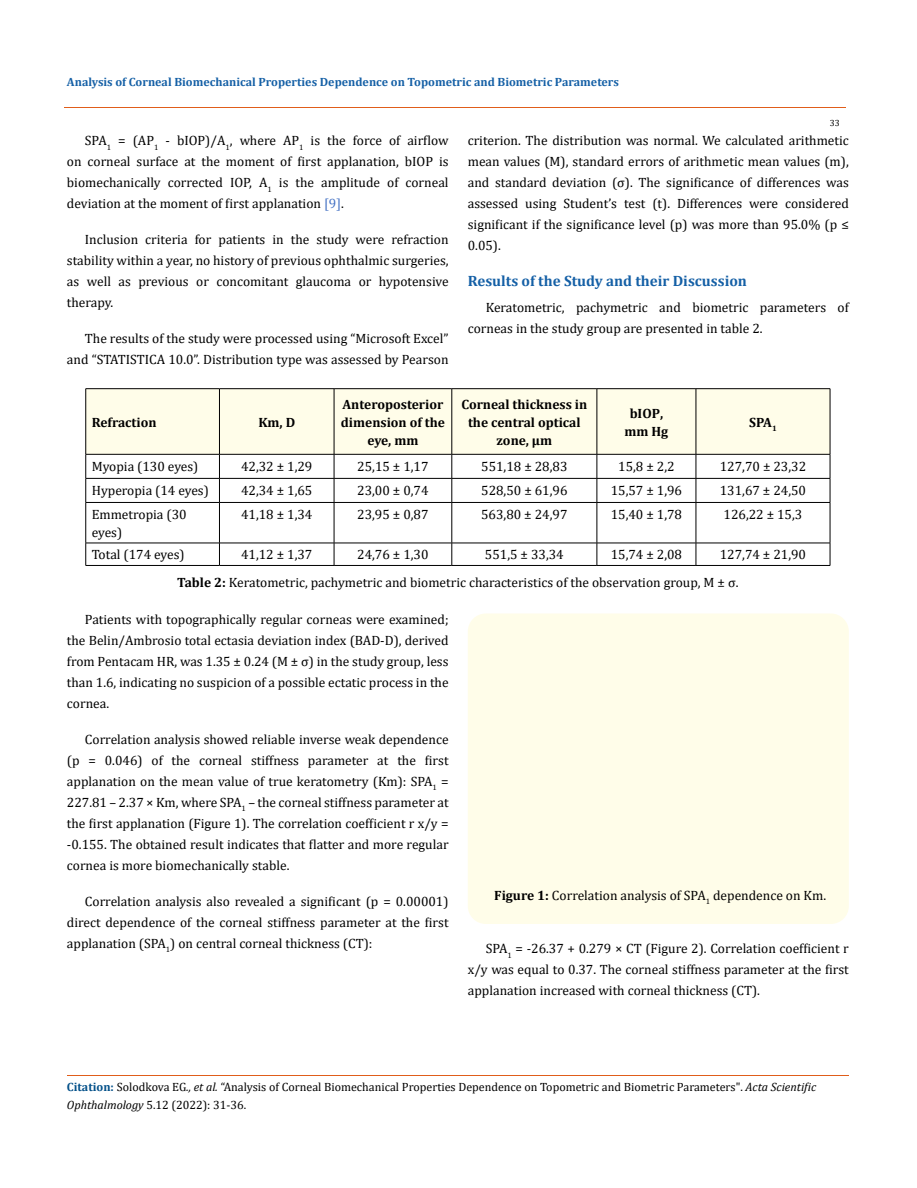
<style>
.page{position:relative;width:917px;height:1188px;background:#fff}
.page>*{position:absolute;margin:0;border:0;box-sizing:border-box;transform-origin:0 0}
.t1{font:700 15px "Cambria";color:#1560a6}
.t2{font:13.5px/21px "Cambria";color:#000;text-align:justify}
.t3{font:700 13.5px/18px "Cambria";color:#000;text-align:center}
.t4{font:12px/18px "Cambria";color:#000}
.t5{font:700 12px "Cambria";color:#1560a6}
.t6{font:9px "Cambria";color:#000}
.s1{color:#4472c4}
.s2{font-weight:700}
.s3{font-weight:700;color:#035089}
.s4{font-style:italic}
</style>
<div class="page">
<div style="left:86px;top:389px;width:743px;height:65px;background:#fffde9"></div>
<hr style="left:86px;top:388px;width:133px;height:1px;background:#000">
<hr style="left:85px;top:389px;width:1px;height:65px;background:#000">
<hr style="left:219px;top:388px;width:115px;height:1px;background:#000">
<hr style="left:219px;top:389px;width:1px;height:65px;background:#000">
<hr style="left:334px;top:388px;width:118px;height:1px;background:#000">
<hr style="left:334px;top:389px;width:1px;height:65px;background:#000">
<hr style="left:452px;top:388px;width:145px;height:1px;background:#000">
<hr style="left:451px;top:389px;width:1px;height:65px;background:#000">
<hr style="left:597px;top:388px;width:99px;height:1px;background:#000">
<hr style="left:596px;top:389px;width:1px;height:65px;background:#000">
<hr style="left:696px;top:388px;width:134px;height:1px;background:#000">
<hr style="left:695px;top:389px;width:1px;height:65px;background:#000">
<hr style="left:829px;top:389px;width:1px;height:65px;background:#000">
<hr style="left:86px;top:454px;width:133px;height:1px;background:#000">
<hr style="left:219px;top:454px;width:115px;height:1px;background:#000">
<hr style="left:334px;top:454px;width:118px;height:1px;background:#000">
<hr style="left:452px;top:454px;width:145px;height:1px;background:#000">
<hr style="left:597px;top:454px;width:99px;height:1px;background:#000">
<hr style="left:696px;top:454px;width:134px;height:1px;background:#000">
<hr style="left:86px;top:478px;width:133px;height:1px;background:#000">
<svg style="left:85px;top:454px;width:1px;height:48px"></svg>
<hr style="left:219px;top:478px;width:115px;height:1px;background:#000">
<svg style="left:219px;top:454px;width:1px;height:48px"></svg>
<hr style="left:334px;top:478px;width:118px;height:1px;background:#000">
<svg style="left:334px;top:454px;width:1px;height:48px"></svg>
<hr style="left:452px;top:478px;width:145px;height:1px;background:#000">
<svg style="left:451px;top:454px;width:1px;height:48px"></svg>
<hr style="left:597px;top:478px;width:99px;height:1px;background:#000">
<svg style="left:596px;top:454px;width:1px;height:48px"></svg>
<hr style="left:696px;top:478px;width:134px;height:1px;background:#000">
<svg style="left:695px;top:454px;width:1px;height:48px"></svg>
<svg style="left:829px;top:454px;width:1px;height:48px"></svg>
<hr style="left:86px;top:502px;width:133px;height:1px;background:#000">
<hr style="left:85px;top:503px;width:1px;height:40px;background:#000">
<hr style="left:219px;top:502px;width:115px;height:1px;background:#000">
<hr style="left:219px;top:503px;width:1px;height:40px;background:#000">
<hr style="left:334px;top:502px;width:118px;height:1px;background:#000">
<hr style="left:334px;top:503px;width:1px;height:40px;background:#000">
<hr style="left:452px;top:502px;width:145px;height:1px;background:#000">
<hr style="left:451px;top:503px;width:1px;height:40px;background:#000">
<hr style="left:597px;top:502px;width:99px;height:1px;background:#000">
<hr style="left:596px;top:503px;width:1px;height:40px;background:#000">
<hr style="left:696px;top:502px;width:134px;height:1px;background:#000">
<hr style="left:695px;top:503px;width:1px;height:40px;background:#000">
<hr style="left:829px;top:503px;width:1px;height:40px;background:#000">
<hr style="left:86px;top:543px;width:133px;height:1px;background:#000">
<svg style="left:85px;top:543px;width:1px;height:22px"></svg>
<hr style="left:219px;top:543px;width:115px;height:1px;background:#000">
<svg style="left:219px;top:543px;width:1px;height:22px"></svg>
<hr style="left:334px;top:543px;width:118px;height:1px;background:#000">
<svg style="left:334px;top:543px;width:1px;height:22px"></svg>
<hr style="left:452px;top:543px;width:145px;height:1px;background:#000">
<svg style="left:451px;top:543px;width:1px;height:22px"></svg>
<hr style="left:597px;top:543px;width:99px;height:1px;background:#000">
<svg style="left:596px;top:543px;width:1px;height:22px"></svg>
<hr style="left:696px;top:543px;width:134px;height:1px;background:#000">
<svg style="left:695px;top:543px;width:1px;height:22px"></svg>
<svg style="left:829px;top:543px;width:1px;height:22px"></svg>
<hr style="left:86px;top:565px;width:133px;height:1px;background:#000">
<hr style="left:219px;top:565px;width:115px;height:1px;background:#000">
<hr style="left:334px;top:565px;width:118px;height:1px;background:#000">
<hr style="left:452px;top:565px;width:145px;height:1px;background:#000">
<hr style="left:597px;top:565px;width:99px;height:1px;background:#000">
<hr style="left:696px;top:565px;width:134px;height:1px;background:#000">
<div style="left:468px;top:614px;width:380px;height:310px;background:#fffde9;border-radius:18px"></div>
<hr style="left:64px;top:108px;width:781px;height:1px;background:#e05d1a">
<hr style="left:67px;top:1076px;width:781px;height:1px;background:#e05d1a">
<p class="t5" style="left:67px;top:73px;width:553px">Analysis of Corneal Biomechanical Properties Dependence on Topometric and Biometric Parameters</p>
<p class="t6" style="left:829px;top:118px;width:11px">33</p>
<p class="t2" style="left:67px;top:130px;width:383px;text-indent:18px">SPA<sub>1</sub> = (AP<sub>1</sub> - bIOP)/A<sub>1</sub>, where AP<sub>1</sub> is the force of airflow on corneal surface at the moment of first applanation, bIOP is biomechanically corrected IOP, A<sub>1</sub> is the amplitude of corneal deviation at the moment of first applanation <span class="s1">[9]</span>.</p>
<p class="t2" style="left:67px;top:229px;width:383px;text-indent:18px">Inclusion criteria for patients in the study were refraction stability within a year, no history of previous ophthalmic surgeries, as well as previous or concomitant glaucoma or hypotensive therapy.</p>
<p class="t2" style="left:67px;top:328px;width:383px;text-align:right">The results of the study were processed using “Microsoft Excel” and “STATISTICA 10.0”. Distribution type was assessed by Pearson</p>
<p class="t2" style="left:468px;top:130px;width:382px">criterion. The distribution was normal. We calculated arithmetic mean values (М), standard errors of arithmetic mean values (m), and standard deviation (σ). The significance of differences was assessed using Student’s test (t). Differences were considered significant if the significance level (p) was more than 95.0% (p ≤ 0.05).</p>
<p class="t1" style="left:468px;top:271px;width:281px">Results of the Study and their Discussion</p>
<p class="t2" style="left:468px;top:297px;width:382px;text-indent:18px">Keratometric, pachymetric and biometric parameters of corneas in the study group are presented in table 2.</p>
<p class="t3" style="left:92px;top:413px;width:66px">Refraction</p>
<p class="t3" style="left:258px;top:413px;width:38px">Km, D</p>
<p class="t3" style="left:341px;top:395px;width:106px">Anteroposterior dimension of the eye, mm</p>
<p class="t3" style="left:461px;top:395px;width:127px">Corneal thickness in the central optical zone, μm</p>
<p class="t3" style="left:624px;top:404px;width:45px">bIOP, mm Hg</p>
<p class="t3" style="left:749px;top:413px;width:29px">SPA<sub>1</sub></p>
<p class="t2" style="left:92px;top:456px;width:108px">Myopia (130 eyes)</p>
<p class="t2" style="left:241px;top:456px;width:73px">42,32 ± 1,29</p>
<p class="t2" style="left:357px;top:456px;width:73px">25,15 ± 1,17</p>
<p class="t2" style="left:481px;top:456px;width:88px">551,18 ± 28,83</p>
<p class="t2" style="left:618px;top:456px;width:58px">15,8 ± 2,2</p>
<p class="t2" style="left:719px;top:456px;width:88px">127,70 ± 23,32</p>
<p class="t2" style="left:92px;top:480px;width:119px">Hyperopia (14 eyes)</p>
<p class="t2" style="left:241px;top:480px;width:73px">42,34 ± 1,65</p>
<p class="t2" style="left:357px;top:480px;width:73px">23,00 ± 0,74</p>
<p class="t2" style="left:481px;top:480px;width:88px">528,50 ± 61,96</p>
<p class="t2" style="left:610px;top:480px;width:73px">15,57 ± 1,96</p>
<p class="t2" style="left:719px;top:480px;width:88px">131,67 ± 24,50</p>
<p class="t2" style="left:92px;top:505px;width:96px;line-height:18px">Emmetropia (30 eyes)</p>
<p class="t2" style="left:241px;top:504px;width:73px">41,18 ± 1,34</p>
<p class="t2" style="left:357px;top:504px;width:73px">23,95 ± 0,87</p>
<p class="t2" style="left:481px;top:504px;width:88px">563,80 ± 24,97</p>
<p class="t2" style="left:610px;top:504px;width:73px">15,40 ± 1,78</p>
<p class="t2" style="left:723px;top:504px;width:80px">126,22 ± 15,3</p>
<p class="t2" style="left:92px;top:544px;width:94px">Total (174 eyes)</p>
<p class="t2" style="left:241px;top:544px;width:73px">41,12 ± 1,37</p>
<p class="t2" style="left:357px;top:544px;width:73px">24,76 ± 1,30</p>
<p class="t2" style="left:485px;top:544px;width:80px">551,5 ± 33,34</p>
<p class="t2" style="left:610px;top:544px;width:73px">15,74 ± 2,08</p>
<p class="t2" style="left:177px;top:541px;width:630px;line-height:27.2px;text-indent:542px">127,74 ± 21,90<br><span class="s2">Table 2:</span> Keratometric, pachymetric and biometric characteristics of the observation group, M ± σ.</p>
<p class="t2" style="left:67px;top:609px;width:383px;text-indent:18px">Patients with topographically regular corneas were examined; the Belin/Ambrosio total ectasia deviation index (BAD-D), derived from Pentacam HR, was 1.35 ± 0.24 (M ± σ) in the study group, less than 1.6, indicating no suspicion of a possible ectatic process in the cornea.</p>
<p class="t2" style="left:67px;top:729px;width:383px;text-indent:18px">Correlation analysis showed reliable inverse weak dependence (p = 0.046) of the corneal stiffness parameter at the first applanation on the mean value of true keratometry (Km): SPA<sub>1</sub> = 227.81 – 2.37 × Km, where SPA<sub>1</sub> – the corneal stiffness parameter at the first applanation (Figure 1). The correlation coefficient r x/y = -0.155. The obtained result indicates that flatter and more regular cornea is more biomechanically stable.</p>
<p class="t2" style="left:67px;top:891px;width:383px;text-indent:18px">Correlation analysis also revealed a significant (p = 0.00001) direct dependence of the corneal stiffness parameter at the first applanation (SPA<sub>1</sub>) on central corneal thickness (CT):</p>
<p class="t2" style="left:494px;top:885px;width:333px"><span class="s2">Figure 1:</span> Correlation analysis of SPA<sub>1</sub> dependence on Km.</p>
<p class="t2" style="left:468px;top:938px;width:382px;text-indent:18px">SPA<sub>1</sub> = -26.37 + 0.279 × CT (Figure 2). Correlation coefficient r x/y was equal to 0.37. The corneal stiffness parameter at the first applanation increased with corneal thickness (СТ).</p>
<p class="t4" style="left:67px;top:1078px;width:750px"><span class="s3">Citation:</span> Solodkova EG<span class="s4">., et al.</span> “Analysis of Corneal Biomechanical Properties Dependence on Topometric and Biometric Parameters". <span class="s4">Acta Scientific<br>Ophthalmology</span> 5.12 (2022): 31-36.</p>
</div>
